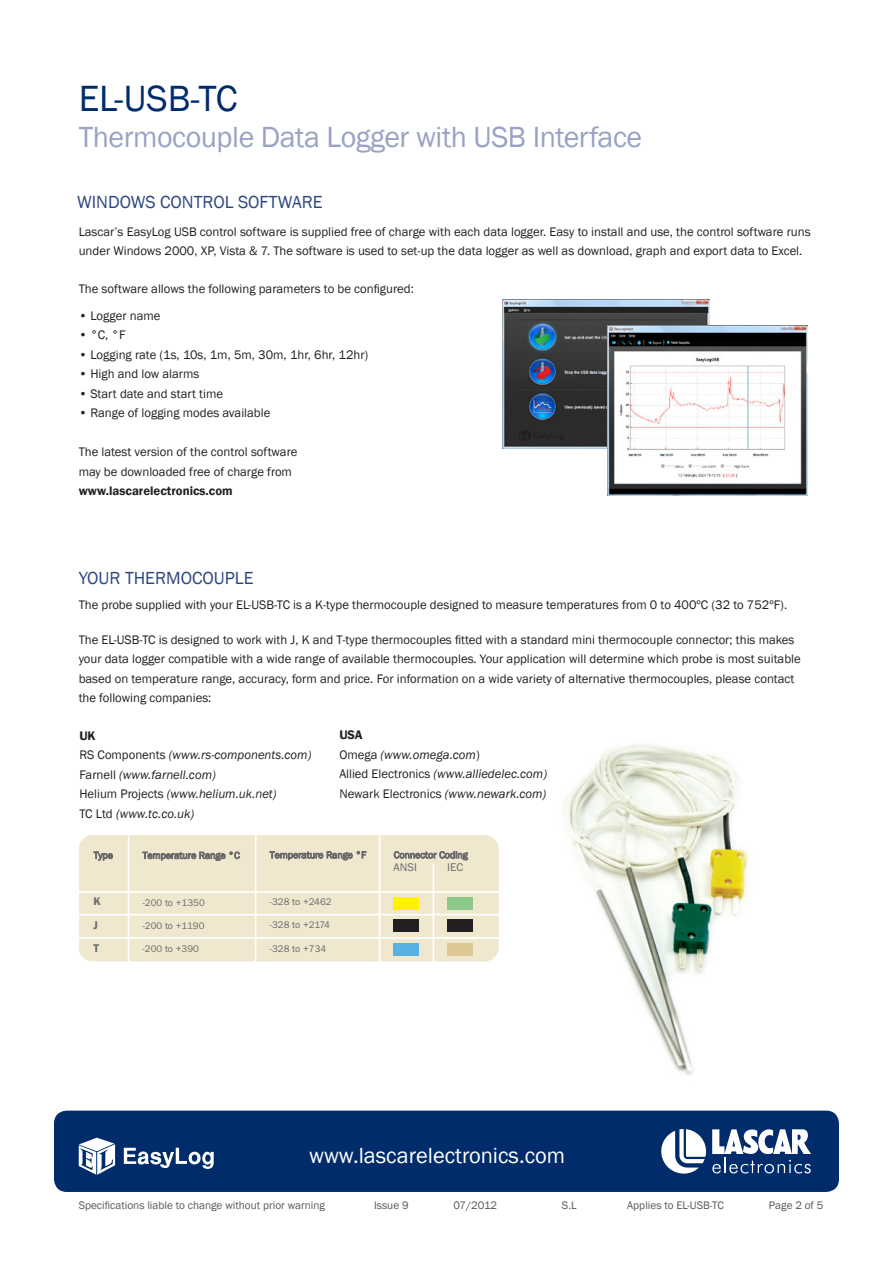
<style>
.page{position:relative;width:893px;height:1263px;background:#fff}
.page>*{position:absolute;margin:0;border:0;box-sizing:border-box;transform-origin:0 0}
.t1{font:37.5px "Franklin Gothic";color:#002c6b}
.t2{font:30px "Franklin Gothic";letter-spacing:-.015em;color:#9aa2c4}
.t3{font:22.5px "Franklin Gothic";color:#fff}
.t4{font:18px "Franklin Gothic";color:#2c477f}
.t5{font:12.75px/19.5px "Franklin Gothic";color:#231f20}
.t6{font:italic 12.75px "Franklin Gothic";color:#231f20}
.t7{font:600 12.75px "Franklin Gothic";color:#231f20}
.t8{font:11.55px "Franklin Gothic";color:#69696c}
.t9{font:600 11.55px/23.4px "Franklin Gothic";color:#69696c}
.t10{font:11.25px "Franklin Gothic";color:#57585a}
.t11{font:9.9px "Franklin Gothic";color:#69696c}
.t12{font:9.9px "Franklin Gothic";letter-spacing:-.025em;color:#69696c}
.s1{font-style:normal}
.s2{font-style:italic}
</style>
<div class="page">
<img style="left:564px;top:744px;width:184px;height:332px">
<div style="left:54px;top:1110px;width:785px;height:82px;background:#002c6b;border-radius:13px"></div>
<svg style="left:712px;top:1129px;width:99px;height:44px"></svg>
<svg style="left:661px;top:1129px;width:45px;height:44px"></svg>
<svg style="left:124px;top:1148px;width:90px;height:21px"></svg>
<svg style="left:79px;top:1138px;width:36px;height:37px"></svg>
<div style="left:79px;top:835px;width:420px;height:126px;background:#efe8cf;border-radius:14px"></div>
<div style="left:394px;top:896px;width:25px;height:13px;background:#fff101"></div>
<div style="left:447px;top:896px;width:26px;height:13px;background:#8dca8a"></div>
<hr style="left:79px;top:891px;width:433px;height:2px;background:#fff">
<hr style="left:79px;top:914px;width:433px;height:1px;background:#fff">
<hr style="left:79px;top:937px;width:433px;height:2px;background:#fff">
<div style="left:394px;top:919px;width:25px;height:13px;background:#231f20"></div>
<div style="left:447px;top:919px;width:26px;height:13px;background:#231f20"></div>
<div style="left:394px;top:943px;width:25px;height:13px;background:#58b1e3"></div>
<div style="left:447px;top:943px;width:26px;height:13px;background:#dbc893"></div>
<svg style="left:270px;top:851px;width:96px;height:9px"></svg>
<svg style="left:93px;top:852px;width:20px;height:9px"></svg>
<svg style="left:394px;top:851px;width:74px;height:9px"></svg>
<svg style="left:142px;top:851px;width:98px;height:10px"></svg>
<hr style="left:128px;top:817px;width:1px;height:168px;background:#fff">
<hr style="left:255px;top:817px;width:1px;height:168px;background:#fff">
<hr style="left:379px;top:817px;width:1px;height:168px;background:#fff">
<hr style="left:433px;top:863px;width:1px;height:115px;background:#fff">
<img style="left:503px;top:299px;width:206px;height:149px">
<img style="left:608px;top:326px;width:200px;height:169px">
<p class="t1" style="left:79px;top:76px;width:160px">EL-USB-TC</p>
<p class="t2" style="left:79px;top:119px;width:565px">Thermocouple Data Logger with USB Interface</p>
<p class="t4" style="left:77px;top:190px;width:247px">WINDOWS CONTROL SOFTWARE</p>
<p class="t5" style="left:79px;top:222px;width:733px">Lascar’s EasyLog USB control software is supplied free of charge with each data logger. Easy to install and use, the control software runs</p>
<p class="t5" style="left:79px;top:241px;width:725px">under Windows 2000, XP, Vista &amp; 7. The software is used to set-up the data logger as well as download, graph and export data to Excel.</p>
<p class="t5" style="left:79px;top:279px;width:337px">The software allows the following parameters to be configured:</p>
<p class="t5" style="left:79px;top:306px;width:83px">• Logger name</p>
<p class="t5" style="left:79px;top:325px;width:48px">• °C, °F</p>
<p class="t5" style="left:79px;top:345px;width:291px">• Logging rate (1s, 10s, 1m, 5m, 30m, 1hr, 6hr, 12hr)</p>
<p class="t5" style="left:79px;top:364px;width:122px">• High and low alarms</p>
<p class="t5" style="left:79px;top:384px;width:146px">• Start date and start time</p>
<p class="t5" style="left:79px;top:403px;width:193px">• Range of logging modes available</p>
<p class="t5" style="left:79px;top:442px;width:220px">The latest version of the control software</p>
<p class="t5" style="left:79px;top:462px;width:215px">may be downloaded free of charge from</p>
<p class="t7" style="left:79px;top:483px;width:156px">www.lascarelectronics.com</p>
<p class="t4" style="left:79px;top:566px;width:176px">YOUR THERMOCOUPLE</p>
<p class="t5" style="left:79px;top:595px;width:710px">The probe supplied with your EL-USB-TC is a K-type thermocouple designed to measure temperatures from 0 to 400ºC (32 to 752ºF).</p>
<p class="t5" style="left:79px;top:630px;width:724px">The EL-USB-TC is designed to work with J, K and T-type thermocouples fitted with a standard mini thermocouple connector; this makes your data logger compatible with a wide range of available thermocouples. Your application will determine which probe is most suitable based on temperature range, accuracy, form and price. For information on a wide variety of alternative thermocouples, please contact the following companies:</p>
<p class="t7" style="left:79px;top:727px;width:18px">UK</p>
<p class="t6" style="left:79px;top:747px;width:234px"><span class="s1">RS Components</span> (www.rs-components.com)</p>
<p class="t6" style="left:79px;top:766px;width:138px"><span class="s1">Farnell</span> (www.farnell.com)</p>
<p class="t6" style="left:79px;top:786px;width:199px"><span class="s1">Helium Projects</span> (www.helium.uk.net)</p>
<p class="t6" style="left:79px;top:805px;width:116px"><span class="s1">TC Ltd</span> (www.tc.co.uk)</p>
<p class="t7" style="left:339px;top:727px;width:25px">USA</p>
<p class="t6" style="left:339px;top:746px;width:142px"><span class="s1">Omega</span> (www.omega.com<span class="s1">)</span></p>
<p class="t6" style="left:339px;top:766px;width:209px"><span class="s1">Allied Electronics</span> (www.alliedelec.com)</p>
<p class="t5" style="left:339px;top:784px;width:209px">Newark Electronics <span class="s2">(www.newark.com)</span></p>
<p class="t11" style="left:94px;top:849px;width:21px">Type</p>
<p class="t9" style="left:94px;top:890px;width:9px">K<br>J<br>T</p>
<p class="t11" style="left:142px;top:896px;width:64px">-200 to +1350</p>
<p class="t11" style="left:142px;top:919px;width:64px">-200 to +1190</p>
<p class="t11" style="left:142px;top:943px;width:58px">-200 to +390</p>
<p class="t11" style="left:270px;top:895px;width:63px">-328 to +2462</p>
<p class="t12" style="left:270px;top:919px;width:62px">-328 to +2174</p>
<p class="t11" style="left:270px;top:942px;width:58px">-328 to +734</p>
<p class="t8" style="left:394px;top:860px;width:25px">ANSI</p>
<p class="t8" style="left:447px;top:860px;width:17px">IEC</p>
<p class="t3" style="left:309px;top:1141px;width:258px">www.lascarelectronics.com</p>
<p class="t10" style="left:79px;top:1198px;width:248px">Specifications liable to change without prior warning</p>
<p class="t10" style="left:374px;top:1198px;width:36px">Issue 9</p>
<p class="t10" style="left:454px;top:1198px;width:45px">07/2012</p>
<p class="t10" style="left:562px;top:1198px;width:16px">S.L</p>
<p class="t10" style="left:627px;top:1198px;width:98px">Applies to EL-USB-TC</p>
<p class="t10" style="left:769px;top:1198px;width:56px">Page 2 of 5</p>
</div>
